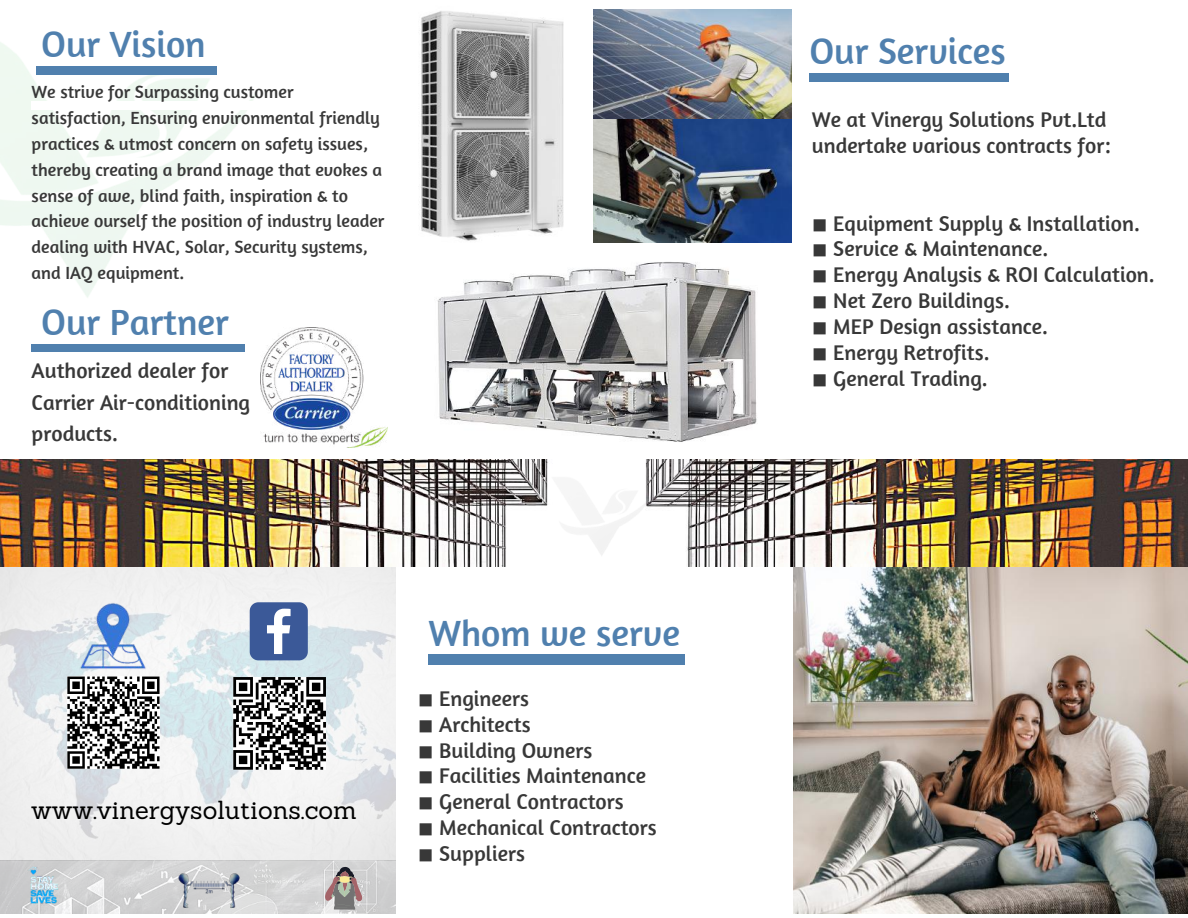
<style>
.page{position:relative;width:1188px;height:918px;background:#fff}
.page>*{position:absolute;margin:0;border:0;box-sizing:border-box;transform-origin:0 0}
.t1{font:37.35px "Amaranth";color:#5080ae}
.t2{font:25.5px "Sanchez";color:#000}
.t3{font:21.75px/25.8px "Amaranth";color:#383838}
.t4{font:18px/25.8px "Amaranth";color:#383838}
.s1{font-family:"DejaVu Sans"}
</style>
<div class="page">
<img style="left:437px;top:262px;width:320px;height:180px">
<img style="left:0;top:567px;width:396px;height:346px">
<img style="left:0;top:459px;width:1188px;height:108px">
<img style="left:593px;top:10px;width:199px;height:232px">
<img style="left:0;top:42px;width:257px;height:255px">
<div style="left:32px;top:102px;width:225px;height:8px;background:#fff"></div>
<img style="left:793px;top:567px;width:395px;height:347px">
<div style="left:429px;top:655px;width:256px;height:10px;background:#5080ae"></div>
<svg style="left:250px;top:602px;width:58px;height:58px"></svg>
<svg style="left:233px;top:677px;width:93px;height:92px"></svg>
<div style="left:37px;top:67px;width:180px;height:7px;background:#5080ae"></div>
<img style="left:260px;top:328px;width:127px;height:120px">
<img style="left:19px;top:863px;width:48px;height:48px">
<img style="left:173px;top:864px;width:73px;height:46px">
<svg style="left:325px;top:867px;width:37px;height:43px;background:#a69b98"></svg>
<img style="left:421px;top:11px;width:143px;height:230px">
<img style="left:549px;top:466px;width:109px;height:101px">
<div style="left:32px;top:345px;width:212px;height:6px;background:#5080ae"></div>
<div style="left:809px;top:74px;width:200px;height:8px;background:#5080ae"></div>
<svg style="left:67px;top:677px;width:93px;height:92px"></svg>
<img style="left:78px;top:600px;width:71px;height:74px">
<h1 class="t1" style="left:41px;top:21px;width:166px">Our Vision</h1>
<p class="t4" style="left:32px;top:78px;width:354px">We strive for Surpassing customer satisfaction, Ensuring environmental friendly practices &amp; utmost concern on safety issues, thereby creating a brand image that evokes a sense of awe, blind faith, inspiration &amp; to achieve ourself the position of industry leader dealing with HVAC, Solar, Security systems, and IAQ equipment.</p>
<h1 class="t1" style="left:41px;top:299px;width:189px">Our Partner</h1>
<p class="t3" style="left:32px;top:354px;width:220px;line-height:31.5px">Authorized dealer for<br>Carrier Air-conditioning products.</p>
<p class="t2" style="left:31px;top:794px;width:327px">www.vinergysolutions.com</p>
<h1 class="t1" style="left:429px;top:609px;width:253px">Whom we serve</h1>
<p class="t3" style="left:418px;top:685px;width:241px"><span class="s1">◾</span> Engineers<br><span class="s1">◾</span> Architects<br><span class="s1">◾</span> Building Owners<br><span class="s1">◾</span> Facilities Maintenance <span class="s1">◾</span> General Contractors<br><span class="s1">◾</span> Mechanical Contractors <span class="s1">◾</span> Suppliers</p>
<h1 class="t1" style="left:809px;top:27px;width:198px">Our Services</h1>
<p class="t3" style="left:812px;top:106px;width:300px">We at Vinergy Solutions Pvt.Ltd undertake various contracts for:</p>
<p class="t3" style="left:812px;top:210px;width:344px"><span class="s1">◾</span> Equipment Supply &amp; Installation. <span class="s1">◾</span> Service &amp; Maintenance.<br><span class="s1">◾</span> Energy Analysis &amp; ROI Calculation. <span class="s1">◾</span> Net Zero Buildings.<br><span class="s1">◾</span> MEP Design assistance.<br><span class="s1">◾</span> Energy Retrofits.<br><span class="s1">◾</span> General Trading.</p>
</div>
